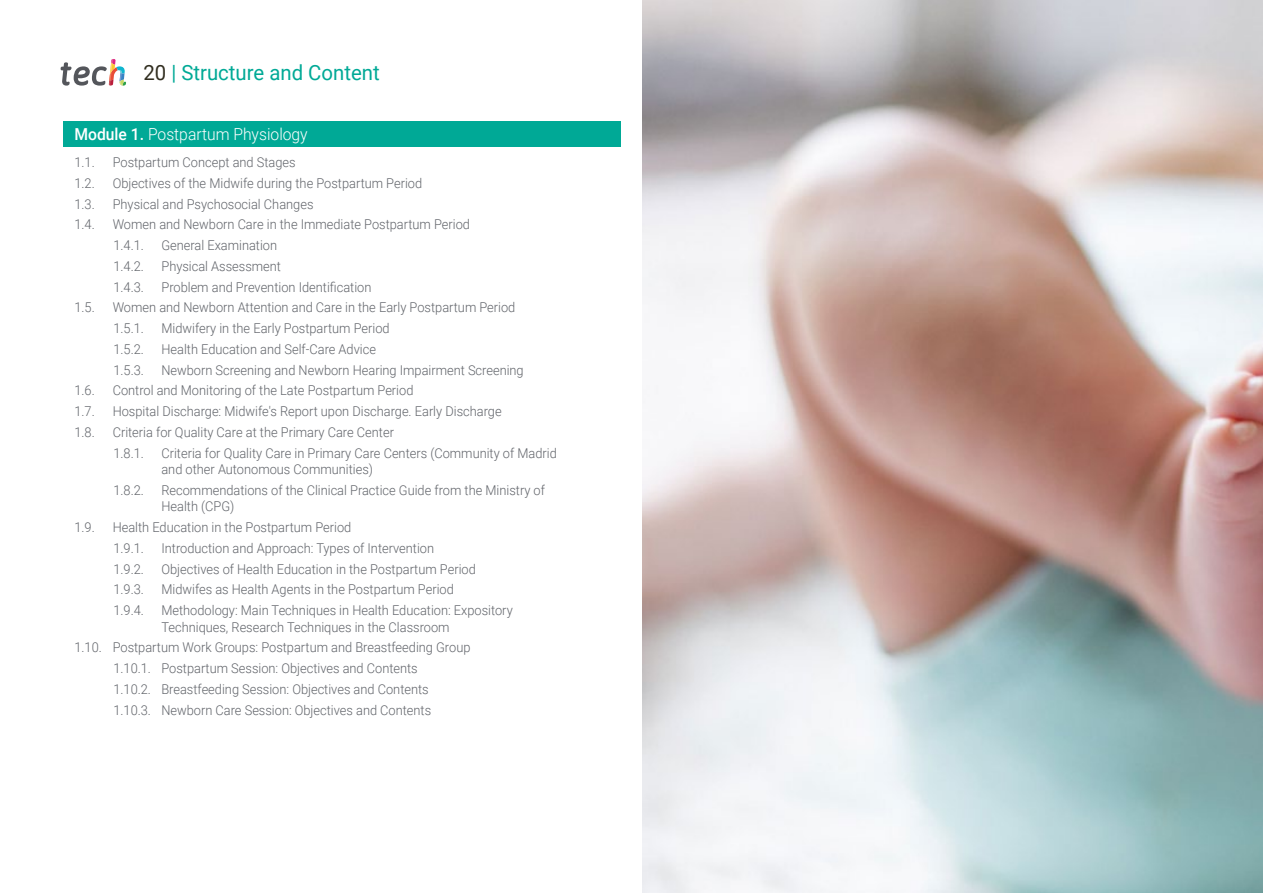
<style>
.page{position:relative;width:1263px;height:893px;background:#fff}
.page>*{position:absolute;margin:0;border:0;box-sizing:border-box;transform-origin:0 0}
.t1{font:21px "Roboto";color:#00a996}
.t2{font:300 16.5px "Roboto";color:#fff;scale:.95 1}
.t3{font:300 13.5px/20.7px "Roboto";color:#61646a;scale:.95 1}
.s1{color:#312e20}
.s2{font-weight:500}
</style>
<div class="page">
<div style="left:63px;top:121px;width:558px;height:25px;background:#00a996"></div>
<img style="left:642px;top:0;width:621px;height:893px">
<svg style="left:61px;top:59px;width:65px;height:27px"></svg>
<h1 class="t1" style="left:144px;top:57px;width:238px"><span class="s1">20</span> | Structure and Content</h1>
<p class="t2" style="left:74px;top:123px;width:247px"><span class="s2">Module 1.</span> Postpartum Physiology</p>
<p class="t3" style="left:74px;top:151px;width:23px">1.1.</p>
<p class="t3" style="left:113px;top:151px;width:194px">Postpartum Concept and Stages</p>
<p class="t3" style="left:74px;top:172px;width:23px">1.2.</p>
<p class="t3" style="left:113px;top:172px;width:327px">Objectives of the Midwife during the Postpartum Period</p>
<p class="t3" style="left:74px;top:193px;width:23px">1.3.</p>
<p class="t3" style="left:113px;top:193px;width:213px">Physical and Psychosocial Changes</p>
<p class="t3" style="left:74px;top:214px;width:23px">1.4.</p>
<p class="t3" style="left:113px;top:214px;width:378px">Women and Newborn Care in the Immediate Postpartum Period<br>1.4.1.</p>
<p class="t3" style="left:161px;top:234px;width:123px">General Examination</p>
<p class="t3" style="left:113px;top:255px;width:34px">1.4.2.</p>
<p class="t3" style="left:161px;top:255px;width:127px">Physical Assessment</p>
<p class="t3" style="left:113px;top:276px;width:34px">1.4.3.</p>
<p class="t3" style="left:161px;top:276px;width:223px">Problem and Prevention Identification</p>
<p class="t3" style="left:74px;top:297px;width:23px">1.5.</p>
<p class="t3" style="left:113px;top:297px;width:425px">Women and Newborn Attention and Care in the Early Postpartum Period<br>1.5.1.</p>
<p class="t3" style="left:161px;top:317px;width:242px">Midwifery in the Early Postpartum Period</p>
<p class="t3" style="left:113px;top:338px;width:34px">1.5.2.</p>
<p class="t3" style="left:161px;top:338px;width:227px">Health Education and Self-Care Advice</p>
<p class="t3" style="left:113px;top:359px;width:34px">1.5.3.</p>
<p class="t3" style="left:161px;top:359px;width:383px">Newborn Screening and Newborn Hearing Impairment Screening</p>
<p class="t3" style="left:74px;top:380px;width:23px">1.6.</p>
<p class="t3" style="left:113px;top:380px;width:318px">Control and Monitoring of the Late Postpartum Period</p>
<p class="t3" style="left:74px;top:400px;width:23px">1.7.</p>
<p class="t3" style="left:113px;top:400px;width:411px">Hospital Discharge: Midwife's Report upon Discharge. Early Discharge</p>
<p class="t3" style="left:74px;top:421px;width:23px">1.8.</p>
<p class="t3" style="left:113px;top:421px;width:298px">Criteria for Quality Care at the Primary Care Center<br>1.8.1.</p>
<p class="t3" style="left:161px;top:444px;width:418px;line-height:16.5px">Criteria for Quality Care in Primary Care Centers (Community of Madrid and other Autonomous Communities)</p>
<p class="t3" style="left:113px;top:479px;width:34px">1.8.2.</p>
<p class="t3" style="left:161px;top:481px;width:405px;line-height:16.5px">Recommendations of the Clinical Practice Guide from the Ministry of<br>Health (CPG)</p>
<p class="t3" style="left:74px;top:516px;width:23px">1.9.</p>
<p class="t3" style="left:113px;top:516px;width:253px">Health Education in the Postpartum Period<br>1.9.1.</p>
<p class="t3" style="left:161px;top:537px;width:289px">Introduction and Approach: Types of Intervention</p>
<p class="t3" style="left:113px;top:558px;width:34px">1.9.2.</p>
<p class="t3" style="left:161px;top:558px;width:332px">Objectives of Health Education in the Postpartum Period</p>
<p class="t3" style="left:113px;top:579px;width:34px">1.9.3.</p>
<p class="t3" style="left:161px;top:579px;width:309px">Midwifes as Health Agents in the Postpartum Period</p>
<p class="t3" style="left:113px;top:599px;width:34px">1.9.4.</p>
<p class="t3" style="left:161px;top:601px;width:371px;line-height:16.5px">Methodology: Main Techniques in Health Education: Expository<br>Techniques, Research Techniques in the Classroom</p>
<p class="t3" style="left:113px;top:637px;width:377px;text-indent:-39px">1.10. Postpartum Work Groups: Postpartum and Breastfeeding Group 1.10.1. Postpartum Session: Objectives and Contents<br>1.10.2. Breastfeeding Session: Objectives and Contents<br>1.10.3. Newborn Care Session: Objectives and Contents</p>
</div>
